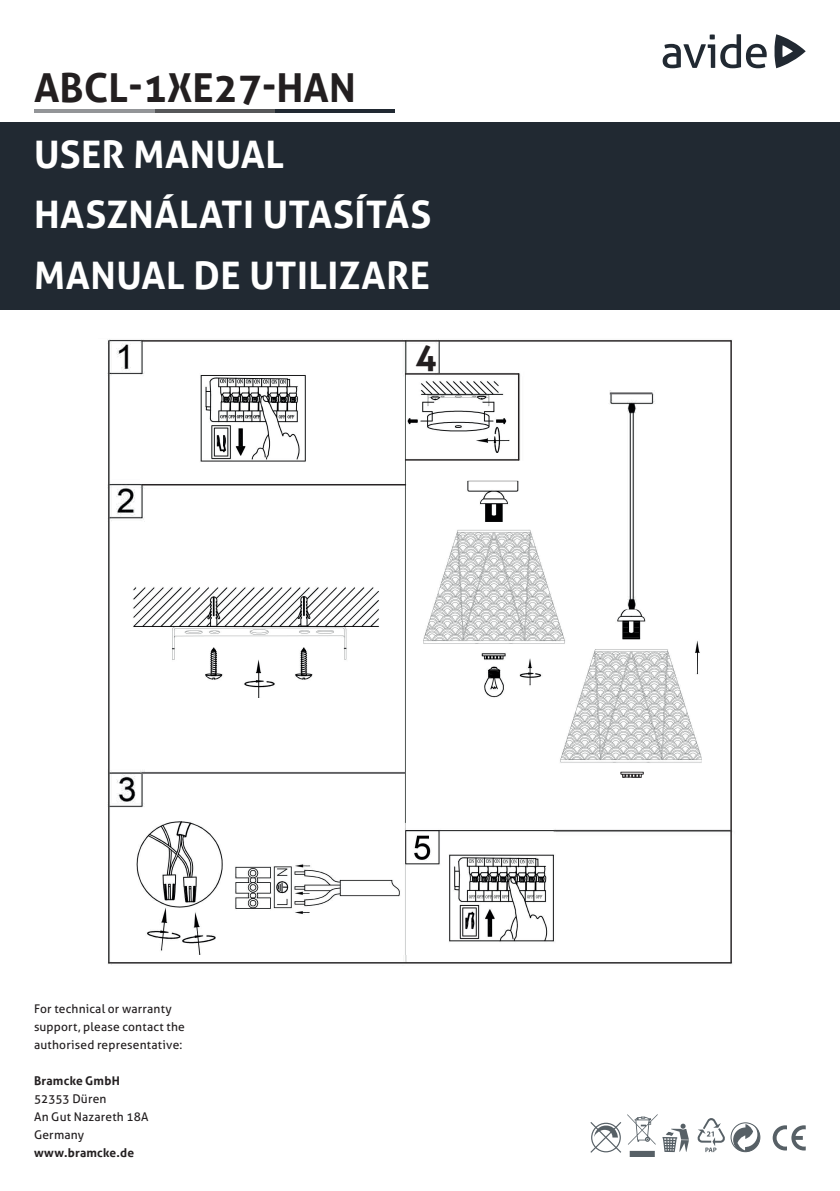
<style>
.page{position:relative;width:840px;height:1191px;background:#fff}
.page>*{position:absolute;margin:0;border:0;box-sizing:border-box;transform-origin:0 0}
.t1{font:700 40px "Aller";color:#231f20}
.t2{font:700 38px/60px "Aller";letter-spacing:.01em;color:#fff}
.t3{font:700 35.4px "Aller";color:#231f20}
.t4{font:12px/18px "Aller";letter-spacing:.015em;color:#231f20}
.t5{font:700 12px "Aller";letter-spacing:.02em;color:#231f20}
</style>
<div class="page">
<div style="left:0;top:122px;width:839px;height:188px;background:#212932"></div>
<svg style="left:662px;top:34px;width:52px;height:34px"></svg>
<svg style="left:720px;top:34px;width:46px;height:34px"></svg>
<svg style="left:774px;top:34px;width:31px;height:34px"></svg>
<hr style="left:274px;top:110px;width:121px;height:3px;background:#212932">
<hr style="left:154px;top:110px;width:120px;height:3px;background:#57585a">
<hr style="left:34px;top:110px;width:120px;height:3px;background:#939598">
<div style="left:730px;top:1122px;width:30px;height:30px;border:1px solid #576066;border-radius:50%"></div>
<svg style="left:732px;top:1124px;width:27px;height:28px"></svg>
<svg style="left:697px;top:1118px;width:27px;height:34px"></svg>
<svg style="left:772px;top:1125px;width:33px;height:25px"></svg>
<svg style="left:590px;top:1114px;width:98px;height:43px"></svg>
<img style="left:107px;top:339px;width:626px;height:626px">
<img style="left:199px;top:373px;width:107px;height:89px">
<img style="left:133px;top:586px;width:246px;height:111px">
<img style="left:407px;top:380px;width:102px;height:73px">
<img style="left:423px;top:481px;width:278px;height:283px">
<img style="left:136px;top:821px;width:419px;height:133px">
<hr style="left:108px;top:340px;width:1px;height:623px;background:#3d3d3e">
<hr style="left:405px;top:340px;width:1px;height:483px;background:#505754">
<hr style="left:517px;top:373px;width:2px;height:87px;background:#231f20">
<hr style="left:730px;top:340px;width:1px;height:623px;background:#231f20">
<hr style="left:142px;top:340px;width:589px;height:1px;background:#231f20">
<hr style="left:405px;top:373px;width:114px;height:2px;background:#231f20">
<hr style="left:609px;top:392px;width:43px;height:2px;background:#5c5c5f">
<hr style="left:405px;top:459px;width:114px;height:1px;background:#231f20">
<hr style="left:142px;top:484px;width:263px;height:1px;background:#231f20">
<hr style="left:142px;top:772px;width:263px;height:2px;background:#606063">
<hr style="left:553px;top:830px;width:178px;height:1px;background:#3d3d3e">
<hr style="left:108px;top:962px;width:623px;height:1px;background:#2b292a">
<svg style="left:620px;top:771px;width:23px;height:7px"></svg>
<h1 class="t1" style="left:34px;top:63px;width:323px">ABCL-1XE27-HAN</h1>
<h2 class="t2" style="left:34px;top:125px;width:398px">USER MANUAL<br>HASZNÁLATI UTASÍTÁS<br>MANUAL DE UTILIZARE</h2>
<h3 class="t3" style="left:415px;top:334px;width:23px">4</h3>
<p class="t4" style="left:34px;top:999px;width:152px">For technical or warranty support, please contact the authorised representative:</p>
<p class="t5" style="left:34px;top:1073px;width:87px">Bramcke GmbH</p>
<p class="t4" style="left:34px;top:1089px;width:116px">52353 Düren<br>An Gut Nazareth 18A<br>Germany</p>
<p class="t5" style="left:34px;top:1145px;width:102px">www.bramcke.de</p>
</div>
